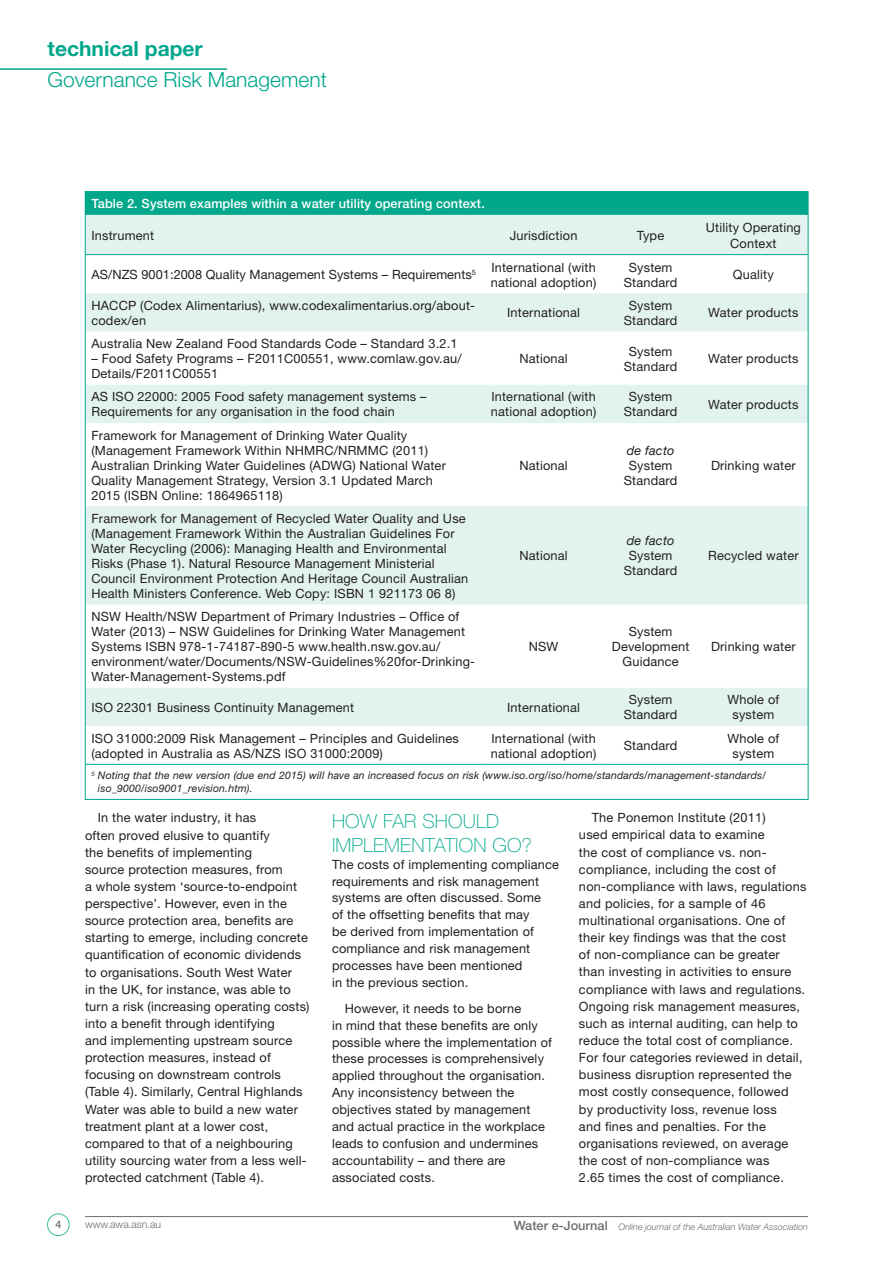
<style>
.page{position:relative;width:893px;height:1263px;background:#fff}
.page>*{position:absolute;margin:0;border:0;box-sizing:border-box;transform-origin:0 0}
.t1{font:300 20.85px "Helvetica Neue";color:#00a78b}
.t2{font:700 20.85px "Helvetica Neue";color:#00a78b}
.t3{font:100 19.5px/23.9px "Helvetica Neue";letter-spacing:.01em;color:#00a78b}
.t4{font:12.75px/17.1px "Helvetica Neue";letter-spacing:.015em;color:#231f20}
.t5{font:500 12.75px "Helvetica Neue";letter-spacing:.01em;color:#fff}
.t6{font:italic 12.75px "Helvetica Neue";letter-spacing:.015em;color:#231f20}
.t7{font:italic 10.5px/12.6px "Helvetica Neue";letter-spacing:.015em;color:#231f20}
.t8{font:300 10.5px "Helvetica Neue";letter-spacing:-.01em;color:#6c6d70}
.t9{font:500 10.5px "Helvetica Neue";color:#6c6d70}
.t10{font:italic 300 9px "Helvetica Neue";color:#6c6d70}
.s1{font-weight:500;font-style:normal;font-size:12.75px}
</style>
<div class="page">
<hr style="left:0;top:68px;width:227px;height:2px;background:#00a78b">
<hr style="left:85px;top:1216px;width:723px;height:1px;background:#6c6d70">
<div style="left:47px;top:1214px;width:22px;height:22px;border:1px solid #35bd9b;border-radius:50%"></div>
<div style="left:85px;top:192px;width:723px;height:23px;background:#00a78b"></div>
<svg style="left:87px;top:215px;width:719px;height:511px"></svg>
<hr style="left:85px;top:254px;width:400px;height:1px;background:#00a78b">
<hr style="left:485px;top:254px;width:117px;height:1px;background:#00a78b">
<hr style="left:602px;top:254px;width:97px;height:1px;background:#00a78b">
<hr style="left:699px;top:254px;width:109px;height:1px;background:#00a78b">
<hr style="left:85px;top:764px;width:400px;height:1px;background:#00a78b">
<hr style="left:485px;top:764px;width:117px;height:1px;background:#00a78b">
<hr style="left:602px;top:764px;width:97px;height:1px;background:#00a78b">
<hr style="left:699px;top:764px;width:109px;height:1px;background:#00a78b">
<h1 class="t2" style="left:48px;top:36px;width:157px">technical paper</h1>
<h1 class="t1" style="left:48px;top:67px;width:281px">Governance Risk Management</h1>
<p class="t5" style="left:91px;top:196px;width:395px">Table 2. System examples within a water utility operating context.</p>
<p class="t4" style="left:91px;top:226px;width:64px">Instrument</p>
<p class="t4" style="left:510px;top:226px;width:69px">Jurisdiction</p>
<p class="t4" style="left:637px;top:226px;width:29px">Type</p>
<p class="t4" style="left:706px;top:219px;width:97px;line-height:16.5px;text-align:center">Utility Operating<br>Context</p>
<p class="t4" style="left:91px;top:266px;width:506px">AS/NZS 9001:2008 Quality Management Systems – Requirements<sup>5</sup> International (with</p>
<p class="t4" style="left:624px;top:259px;width:55px;line-height:15px;text-align:center">System<br>Standard</p>
<p class="t4" style="left:733px;top:266px;width:42px">Quality</p>
<p class="t4" style="left:491px;top:273px;width:107px">national adoption)</p>
<p class="t4" style="left:91px;top:298px;width:385px;line-height:15px">HACCP (Codex Alimentarius), www.codexalimentarius.org/about&shy;codex/en</p>
<p class="t4" style="left:507px;top:304px;width:74px">International</p>
<p class="t4" style="left:624px;top:298px;width:55px;line-height:15px;text-align:center">System<br>Standard</p>
<p class="t4" style="left:708px;top:304px;width:92px">Water products</p>
<p class="t4" style="left:91px;top:335px;width:368px">Australia New Zealand Food Standards Code – Standard 3.2.1</p>
<p class="t4" style="left:91px;top:351px;width:372px;line-height:15px">– Food Safety Programs – F2011C00551, www.comlaw.gov.au/<br>Details/F2011C00551</p>
<p class="t4" style="left:519px;top:350px;width:50px">National</p>
<p class="t4" style="left:624px;top:343px;width:55px;line-height:15px;text-align:center">System<br>Standard</p>
<p class="t4" style="left:708px;top:350px;width:92px">Water products</p>
<p class="t4" style="left:91px;top:389px;width:337px;line-height:15px">AS ISO 22000: 2005 Food safety management systems –<br>Requirements for any organisation in the food chain</p>
<p class="t4" style="left:491px;top:389px;width:107px;line-height:15px">International (with national adoption)</p>
<p class="t4" style="left:624px;top:389px;width:55px;line-height:15px;text-align:center">System<br>Standard</p>
<p class="t4" style="left:708px;top:396px;width:92px">Water products</p>
<p class="t4" style="left:91px;top:427px;width:356px;line-height:15px">Framework for Management of Drinking Water Quality (Management Framework Within NHMRC/NRMMC (2011)<br>Australian Drinking Water Guidelines (ADWG) National Water Quality Management Strategy, Version 3.1 Updated March 2015 (ISBN Online: 1864965118)</p>
<p class="t6" style="left:627px;top:442px;width:49px">de facto</p>
<p class="t4" style="left:624px;top:457px;width:55px;line-height:15px;text-align:center">System<br>Standard</p>
<p class="t4" style="left:711px;top:456px;width:86px">Drinking water</p>
<p class="t4" style="left:519px;top:456px;width:50px">National</p>
<p class="t4" style="left:91px;top:511px;width:378px;line-height:15px">Framework for Management of Recycled Water Quality and Use (Management Framework Within the Australian Guidelines For Water Recycling (2006): Managing Health and Environmental Risks (Phase 1). Natural Resource Management Ministerial Council Environment Protection And Heritage Council Australian Health Ministers Conference. Web Copy: ISBN 1 921173 06 8)</p>
<p class="t4" style="left:91px;top:609px;width:385px;line-height:15px">NSW Health/NSW Department of Primary Industries – Office of Water (2013) – NSW Guidelines for Drinking Water Management Systems ISBN 978-1-74187-890-5 www.health.nsw.gov.au/ environment/water/Documents/NSW-Guidelines%20for-Drinking-Water-Management-Systems.pdf</p>
<p class="t4" style="left:519px;top:547px;width:50px">National</p>
<p class="t4" style="left:529px;top:638px;width:31px">NSW</p>
<p class="t6" style="left:627px;top:533px;width:49px">de facto</p>
<p class="t4" style="left:624px;top:548px;width:55px;line-height:15px;text-align:center">System<br>Standard</p>
<p class="t4" style="left:708px;top:547px;width:92px">Recycled water</p>
<p class="t4" style="left:612px;top:624px;width:79px;line-height:15px;text-align:center">System<br>Development<br>Guidance</p>
<p class="t4" style="left:711px;top:638px;width:86px">Drinking water</p>
<p class="t4" style="left:91px;top:699px;width:264px">ISO 22301 Business Continuity Management</p>
<p class="t4" style="left:507px;top:699px;width:74px">International</p>
<p class="t4" style="left:624px;top:692px;width:55px;line-height:15px;text-align:center">System<br>Standard</p>
<p class="t4" style="left:727px;top:692px;width:53px;line-height:15px;text-align:center">Whole of system</p>
<p class="t4" style="left:91px;top:730px;width:369px;line-height:15px">ISO 31000:2009 Risk Management – Principles and Guidelines (adopted in Australia as AS/NZS ISO 31000:2009)</p>
<p class="t4" style="left:491px;top:730px;width:107px;line-height:15px">International (with national adoption)</p>
<p class="t4" style="left:624px;top:737px;width:55px">Standard</p>
<p class="t4" style="left:727px;top:730px;width:53px;line-height:15px;text-align:center">Whole of system</p>
<p class="t7" style="left:98px;top:769px;width:669px;text-indent:-7px"><sup>5</sup> Noting that the new version (due end 2015) will have an increased focus on risk (www.iso.org/iso/home/standards/management-standards/ iso_9000/iso9001_revision.htm).</p>
<p class="t4" style="left:85px;top:809px;width:226px;text-indent:13px">In the water industry, it has<br>often proved elusive to quantify<br>the benefits of implementing<br>source protection measures, from<br>a whole system ‘source-to-endpoint perspective’. However, even in the source protection area, benefits are starting to emerge, including concrete quantification of economic dividends to organisations. South West Water<br>in the UK, for instance, was able to turn a risk (increasing operating costs) into a benefit through identifying<br>and implementing upstream source protection measures, instead of focusing on downstream controls (Table 4). Similarly, Central Highlands Water was able to build a new water treatment plant at a lower cost, compared to that of a neighbouring utility sourcing water from a less well&shy;protected catchment (Table 4).</p>
<h2 class="t3" style="left:332px;top:809px;width:201px">HOW FAR SHOULD<br>IMPLEMENTATION GO?</h2>
<p class="t4" style="left:332px;top:855px;width:229px">The costs of implementing compliance requirements and risk management systems are often discussed. Some<br>of the offsetting benefits that may<br>be derived from implementation of compliance and risk management processes have been mentioned<br>in the previous section.</p>
<p class="t4" style="left:332px;top:999px;width:221px;text-indent:13px">However, it needs to be borne<br>in mind that these benefits are only possible where the implementation of these processes is comprehensively applied throughout the organisation.<br>Any inconsistency between the objectives stated by management and actual practice in the workplace leads to confusion and undermines accountability – and there are associated costs.</p>
<p class="t4" style="left:579px;top:809px;width:229px;text-indent:13px">The Ponemon Institute (2011)<br>used empirical data to examine<br>the cost of compliance vs. non&shy;compliance, including the cost of non-compliance with laws, regulations and policies, for a sample of 46 multinational organisations. One of their key findings was that the cost<br>of non-compliance can be greater than investing in activities to ensure compliance with laws and regulations.<br>Ongoing risk management measures, such as internal auditing, can help to reduce the total cost of compliance.<br>For four categories reviewed in detail, business disruption represented the most costly consequence, followed<br>by productivity loss, revenue loss<br>and fines and penalties. For the organisations reviewed, on average the cost of non-compliance was<br>2.65 times the cost of compliance.</p>
<p class="t9" style="left:55px;top:1218px;width:7px">4</p>
<p class="t8" style="left:85px;top:1218px;width:78px">www.awa.asn.au</p>
<p class="t10" style="left:514px;top:1221px;width:296px"><span class="s1">Water e-Journal</span> Online journal of the Australian Water Association</p>
</div>
